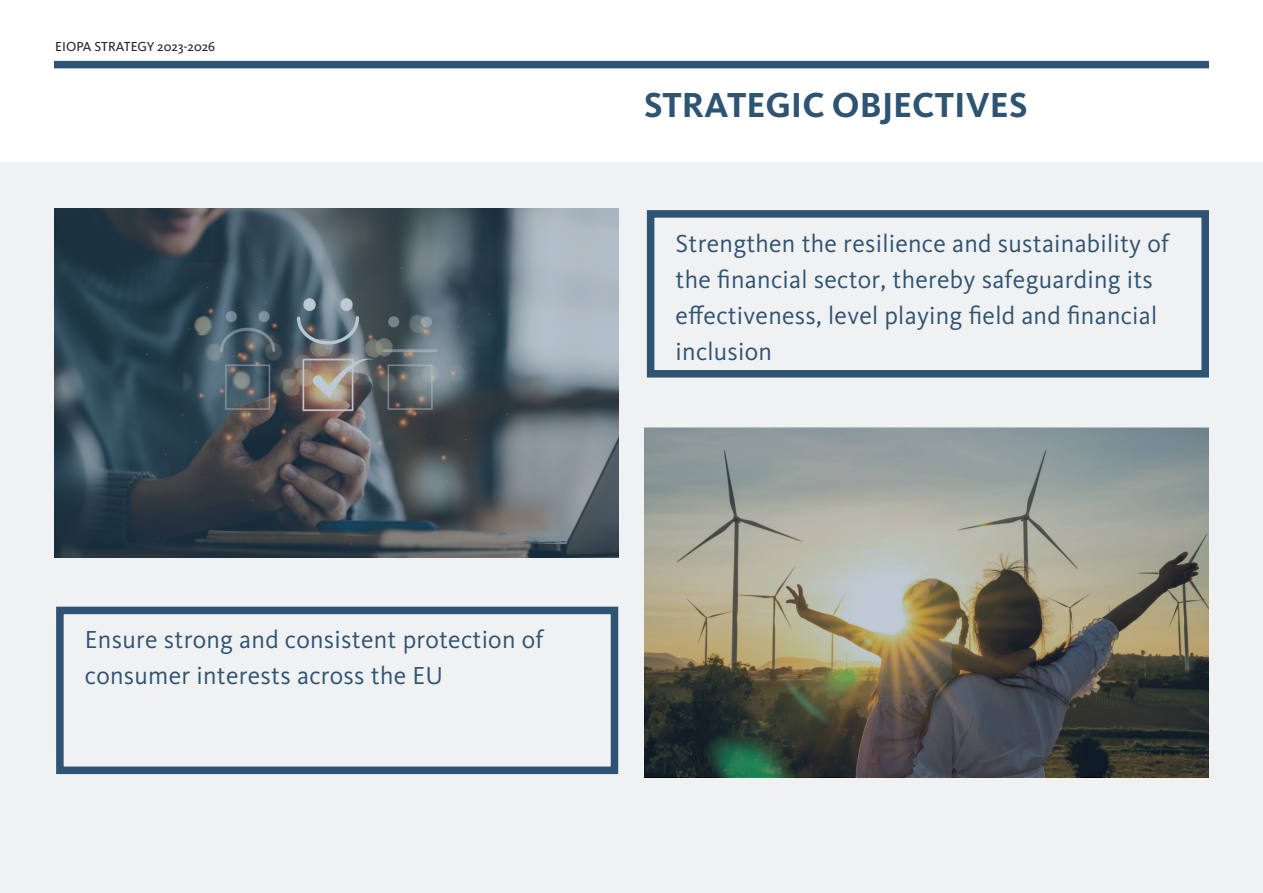
<style>
.page{position:relative;width:1263px;height:893px;background:#fff}
.page>*{position:absolute;margin:0;border:0;box-sizing:border-box;transform-origin:0 0}
.t1{font:700 36px "Kievit Pro";color:#2e5373}
.t2{font:25.5px/36px "Kievit Pro";letter-spacing:.01em;color:#2e5373}
.t3{font:13.5px "Kievit Pro";color:#231f20}
</style>
<div class="page">
<div style="left:54px;top:61px;width:1155px;height:7px;background:#2e5373"></div>
<div style="left:0;top:162px;width:1263px;height:731px;background:#f0f1f2"></div>
<div style="left:56px;top:607px;width:562px;height:167px;border:8px solid #2e5373"></div>
<div style="left:647px;top:210px;width:562px;height:168px;border:8px solid #2e5373"></div>
<svg style="left:54px;top:208px;width:565px;height:350px;background:#4f5d66"></svg>
<svg style="left:644px;top:427px;width:565px;height:350px;background:#7d7f73"></svg>
<p class="t3" style="left:55px;top:39px;width:161px">EIOPA STRATEGY 2023-2026</p>
<h1 class="t1" style="left:644px;top:84px;width:385px">STRATEGIC OBJECTIVES</h1>
<p class="t2" style="left:676px;top:225px;width:495px">Strengthen the resilience and sustainability of the financial sector, thereby safeguarding its effectiveness, level playing field and financial inclusion</p>
<p class="t2" style="left:85px;top:621px;width:460px">Ensure strong and consistent protection of consumer interests across the EU</p>
</div>
